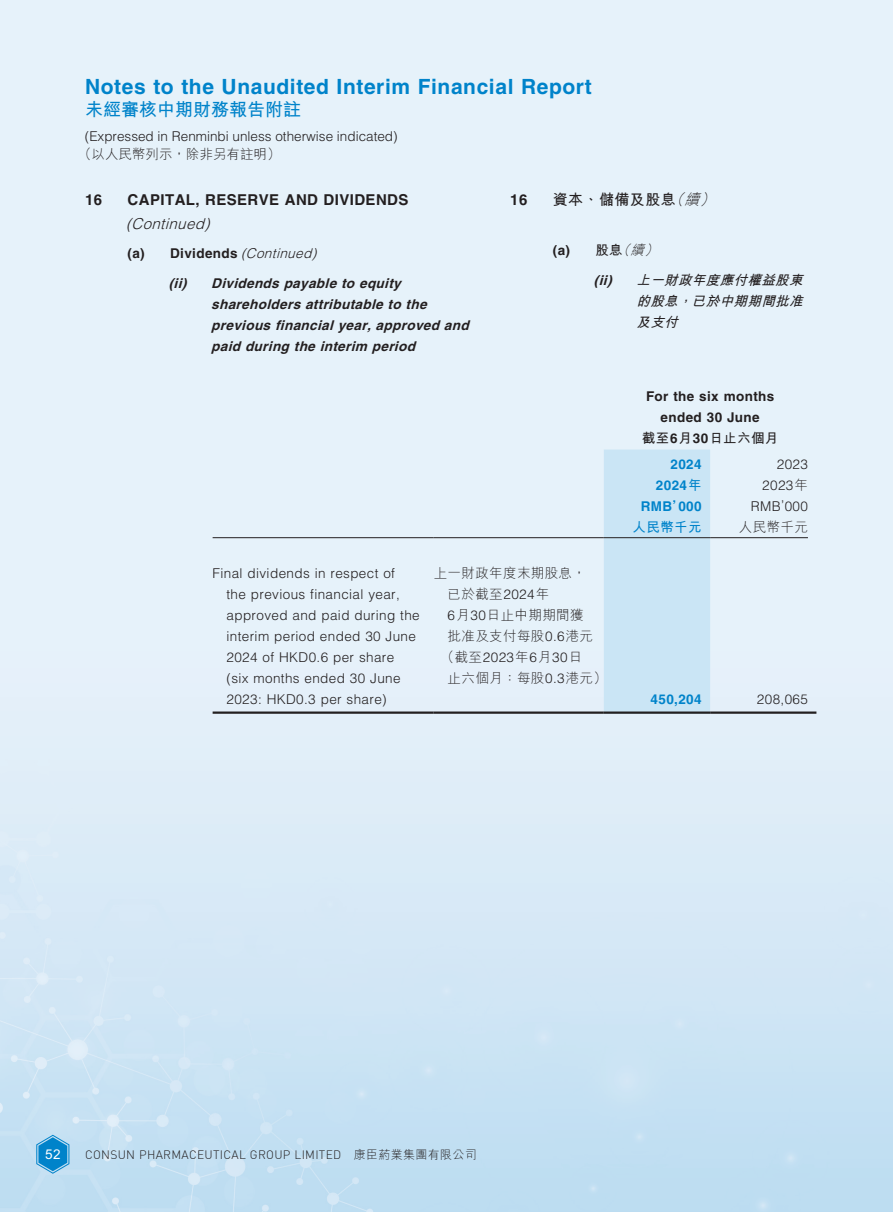
<style>
.page{position:relative;width:893px;height:1212px;background:#fff}
.page>*{position:absolute;margin:0;border:0;box-sizing:border-box;transform-origin:0 0}
.t1{font:700 21px "Helvetica LT Std";letter-spacing:.03em;color:#0083ca}
.t2{font:700 18px "M Hei HK";color:#0083ca}
.t3{font:700 15px "Helvetica LT Std";letter-spacing:.03em;color:#231f20}
.t4{font:700 15px "M Hei HK";letter-spacing:.03em;color:#231f20}
.t5{font:italic 300 15px "Helvetica LT Std";color:#231f20}
.t6{font:300 13.5px/21px "Helvetica LT Std";letter-spacing:.03em;color:#231f20}
.t7{font:italic 700 13.5px/21px "Helvetica LT Std";color:#231f20;text-align:center}
.t8{font:300 13.5px/21px "M Hei HK";letter-spacing:.03em;color:#231f20}
.t9{font:700 13.5px/29.5px "Helvetica LT Std";letter-spacing:.03em;color:#231f20}
.t10{font:300 13.5px "Helvetica LT Std";color:#231f20}
.t11{font:italic 700 13.5px/21px "M Hei HK";color:#231f20;text-align:justify}
.t12{font:700 13.5px "Helvetica LT Std";letter-spacing:.03em;color:#0083ca}
.t13{font:300 13.5px "M Hei HK";color:#231f20}
.t14{font:700 13.5px "M Hei HK";letter-spacing:.03em;color:#231f20}
.t15{font:700 13.5px "M Hei HK";letter-spacing:.03em;color:#0083ca}
.t16{font:700 13.5px "M Hei HK";color:#fff}
.t17{font:12px "DIN Light";letter-spacing:.025em;color:#231f20}
.s1{font-weight:300;font-style:italic}
.s2{font-style:italic}
.s3{font-style:normal}
.s4{font-family:"M Hei HK";font-style:normal}
.s5{font-family:"M Hei HK";font-weight:300}
.s6{font-family:"Helvetica LT Std"}
.s7{font-family:"M Hei HK"}
</style>
<div class="page">
<svg style="left:36px;top:1135px;width:34px;height:39px"></svg>
<div style="left:604px;top:449px;width:106px;height:262px;background:#cae5f5"></div>
<hr style="left:213px;top:537px;width:221px;height:1px;background:#231f20">
<hr style="left:434px;top:537px;width:170px;height:1px;background:#231f20">
<hr style="left:604px;top:537px;width:106px;height:1px;background:#231f20">
<hr style="left:710px;top:537px;width:98px;height:1px;background:#231f20">
<hr style="left:213px;top:711px;width:221px;height:3px;background:#231f20">
<hr style="left:434px;top:711px;width:170px;height:3px;background:#231f20">
<hr style="left:604px;top:711px;width:106px;height:3px;background:#231f20">
<hr style="left:710px;top:711px;width:106px;height:3px;background:#231f20">
<h1 class="t1" style="left:85px;top:74px;width:508px">Notes to the Unaudited Interim Financial Report</h1>
<p class="t10" style="left:85px;top:128px;width:314px">(Expressed in Renminbi unless otherwise indicated)</p>
<p class="t13" style="left:78px;top:148px;width:204px">（以人民幣列示，除非另有註明）</p>
<h2 class="t2" style="left:85px;top:96px;width:217px">未經審核中期財務報告附註</h2>
<p class="t3" style="left:85px;top:190px;width:19px">16</p>
<p class="t3" style="left:128px;top:190px;width:282px">CAPITAL, RESERVE AND DIVIDENDS</p>
<p class="t5" style="left:126px;top:214px;width:90px">(Continued)</p>
<p class="t9" style="left:169px;top:239px;width:153px;text-indent:-41px">(a) D i v i d e n d s <span class="s1">(Continued) </span><span class="s2">(ii)</span></p>
<p class="t7" style="left:211px;top:272px;width:263px;text-align:left">Dividends payable to equity shareholders attributable to the previous financialyear,approved and paid during the interim period</p>
<p class="t3" style="left:510px;top:190px;width:19px">16</p>
<p class="t4" style="left:553px;top:188px;width:167px">資本、儲備及股息<span class="s1">（續）</span></p>
<p class="t7" style="left:553px;top:236px;width:110px;line-height:29.5px"><span class="s3">(a)</span> <span class="s4">股息</span><span class="s5">（續）</span>(ii)</p>
<p class="t11" style="left:636px;top:268px;width:172px">上一財政年度應付權益股東的股息，已於中期期間批准及支付</p>
<p class="t9" style="left:646px;top:386px;width:130px;line-height:21px;text-align:center">For the six months ended 30 June</p>
<p class="t14" style="left:642px;top:428px;width:138px">截至<span class="s6">6</span>月<span class="s6">30</span>日止六個月</p>
<p class="t12" style="left:670px;top:456px;width:33px">2024</p>
<p class="t6" style="left:777px;top:453px;width:33px">2023</p>
<p class="t12" style="left:656px;top:477px;width:47px">2024<span class="s7">年</span></p>
<p class="t6" style="left:762px;top:474px;width:47px">2023<span class="s7">年</span></p>
<p class="t12" style="left:641px;top:498px;width:62px">RMB’ 000</p>
<p class="t6" style="left:751px;top:495px;width:59px">RMB’000</p>
<p class="t15" style="left:633px;top:517px;width:71px">人民幣千元</p>
<p class="t8" style="left:739px;top:516px;width:71px">人民幣千元</p>
<p class="t6" style="left:226px;top:563px;width:195px;text-indent:-14px">Final dividends in respect of<br>the previous financial year, approved and paid during the interim period ended 30 June<br>2024 of HKD0.6 per share (six months ended 30 June<br>2023: HKD0.3 per share)</p>
<p class="t8" style="left:448px;top:563px;width:147px;text-indent:-14px">上一財政年度末期股息，已於截至<span class="s6">2024</span>年<br><span class="s6">6</span>月<span class="s6">30</span>日止中期期間獲批准及支付每股<span class="s6">0.6</span>港元</p>
<p class="t6" style="left:441px;top:647px;width:143px"><span class="s7">（截至</span>2023<span class="s7">年</span>6<span class="s7">月</span>30<span class="s7">日</span></p>
<p class="t8" style="left:448px;top:668px;width:161px">止六個月：每股<span class="s6">0.3</span>港元）</p>
<p class="t12" style="left:651px;top:691px;width:53px">450,204</p>
<p class="t6" style="left:757px;top:689px;width:53px">208,065</p>
<p class="t16" style="left:45px;top:1144px;width:17px">52</p>
<p class="t17" style="left:85px;top:1147px;width:393px">CONSUN PHARMACEUTICAL GROUP LIMITED <span class="s5">康臣葯業集團有限公司</span></p>
</div>
